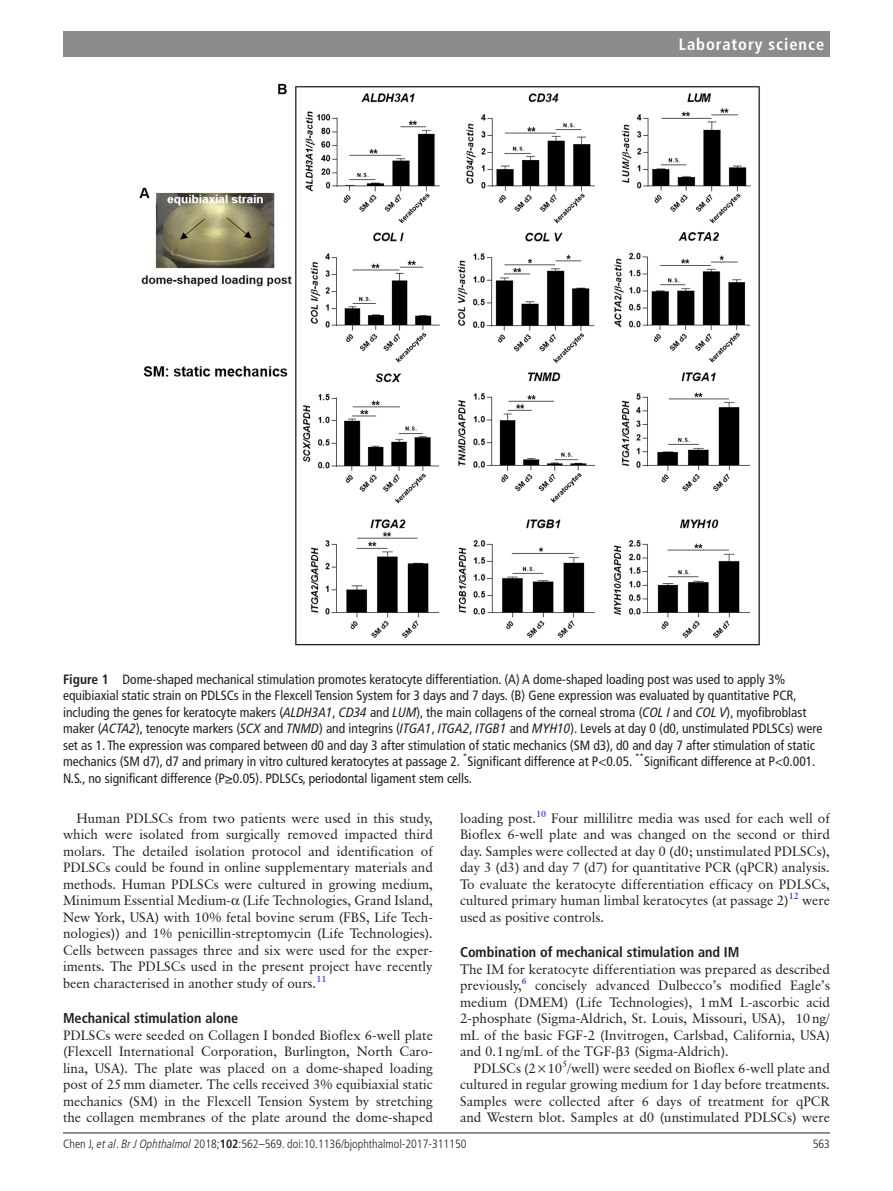
<style>
.page{position:relative;width:893px;height:1191px;background:#fff}
.page>*{position:absolute;margin:0;border:0;box-sizing:border-box;transform-origin:0 0}
.t1{font:700 condensed 16.5px "Frutiger LT Pro";letter-spacing:.055em;color:#fff}
.t2{font:700 condensed 14.25px "Frutiger LT Pro";color:#231f20}
.t3{font:13.5px/16.5px "Classical Garamond BT";color:#231f20;text-align:justify}
.t4{font:condensed 13.5px/16.5px "Frutiger LT Pro";color:#231f20}
.t5{font:300 condensed 12px "Frutiger LT Pro";color:#231f20}
.s1{font-weight:700}
.s2{font-style:italic}
</style>
<div class="page">
<hr style="left:63px;top:1132px;width:767px;height:1px;background:#231f20">
<div style="left:63px;top:31px;width:767px;height:25px;background:#8a8c8e"></div>
<img style="left:139px;top:83px;width:621px;height:563px">
<p class="t1" style="left:679px;top:34px;width:147px">Laboratory science</p>
<p class="t4" style="left:63px;top:671px;width:761px"><span class="s1">Figure 1</span> Dome-shaped mechanical stimulation promotes keratocyte differentiation. (A) A dome-shaped loading post was used to apply 3% equibiaxial static strain on PDLSCs in the Flexcell Tension System for 3 days and 7 days. (B) Gene expression was evaluated by quantitative PCR, including the genes for keratocyte makers (<span class="s2">ALDH3A1</span>, <span class="s2">CD34</span> and <span class="s2">LUM</span>), the main collagens of the corneal stroma (<span class="s2">COL I</span> and <span class="s2">COL V</span>), myofibroblast maker (<span class="s2">ACTA2</span>), tenocyte markers (<span class="s2">SCX</span> and <span class="s2">TNMD</span>) and integrins (<span class="s2">ITGA1</span>, <span class="s2">ITGA2</span>, <span class="s2">ITGB1</span> and <span class="s2">MYH10</span>). Levels at day 0 (d0, unstimulated PDLSCs) were set as 1. The expression was compared between d0 and day 3 after stimulation of static mechanics (SM d3), d0 and day 7 after stimulation of static mechanics (SM d7), d7 and primary in vitro cultured keratocytes at passage 2. <sup>*</sup>Significant difference at P&lt;0.05. <sup>**</sup>Significant difference at P&lt;0.001.<br>N.S., no significant difference (P≥0.05). PDLSCs, periodontal ligament stem cells.</p>
<p class="t3" style="left:63px;top:809px;width:371px;text-indent:14px">Human PDLSCs from two patients were used in this study, which were isolated from surgically removed impacted third molars. The detailed isolation protocol and identification of PDLSCs could be found in online supplementary materials and methods. Human PDLSCs were cultured in growing medium, Minimum Essential Medium- (Life Technologies, Grand Island, New York, USA) with 10% fetal bovine serum (FBS, Life Tech&shy;nologies)) and 1% penicillin-streptomycin (Life Technologies).<br>Cells between passages three and six were used for the exper&shy;iments. The PDLSCs used in the present project have recently been characterised in another study of ours.<sup>11</sup></p>
<p class="t2" style="left:63px;top:1009px;width:177px">Mechanical stimulation alone</p>
<p class="t3" style="left:63px;top:1026px;width:371px">PDLSCs were seeded on Collagen I bonded Bioflex 6-well plate (Flexcell International Corporation, Burlington, North Caro&shy;lina, USA). The plate was placed on a dome-shaped loading post of 25mm diameter. The cells received 3% equibiaxial static mechanics (SM) in the Flexcell Tension System by stretching the collagen membranes of the plate around the dome-shaped</p>
<p class="t3" style="left:460px;top:809px;width:371px">loading post.<sup>10</sup> Four millilitre media was used for each well of Bioflex 6-well plate and was changed on the second or third day. Samples were collected at day 0 (d0; unstimulated PDLSCs), day 3 (d3) and day 7 (d7) for quantitative PCR (qPCR) analysis.<br>To evaluate the keratocyte differentiation efficacy on PDLSCs, cultured primary human limbal keratocytes (at passage 2)<sup>12</sup> were used as positive controls.</p>
<p class="t2" style="left:460px;top:943px;width:281px">Combination of mechanical stimulation and IM</p>
<p class="t3" style="left:460px;top:960px;width:371px">The IM for keratocyte differentiation was prepared as described previously,<sup>6</sup></p>
<p class="t3" style="left:460px;top:977px;width:371px;text-indent:75px">concisely advanced Dulbecco’s modified Eagle’s medium (DMEM) (Life Technologies), 1mM L-ascorbic acid 2-phosphate (Sigma-Aldrich, St. Louis, Missouri, USA), 10ng/ mL of the basic FGF-2 (Invitrogen, Carlsbad, California, USA) and 0.1ng/mL of the TGF- 3 (Sigma-Aldrich).</p>
<p class="t3" style="left:460px;top:1059px;width:371px;text-indent:13px">PDLSCs (2×10<sup>5</sup>/well) were seeded on Bioflex 6-well plate and cultured in regular growing medium for 1day before treatments.<br>Samples were collected after 6 days of treatment for qPCR and Western blot. Samples at d0 (unstimulated PDLSCs) were</p>
<p class="t5" style="left:63px;top:1136px;width:405px">Chen J, <span class="s2">et al</span>. <span class="s2">Br J Ophthalmol</span> 2018;<span class="s1">102</span>:562–569. doi:10.1136/bjophthalmol-2017-311150</p>
<p class="t5" style="left:813px;top:1136px;width:19px">563</p>
</div>
